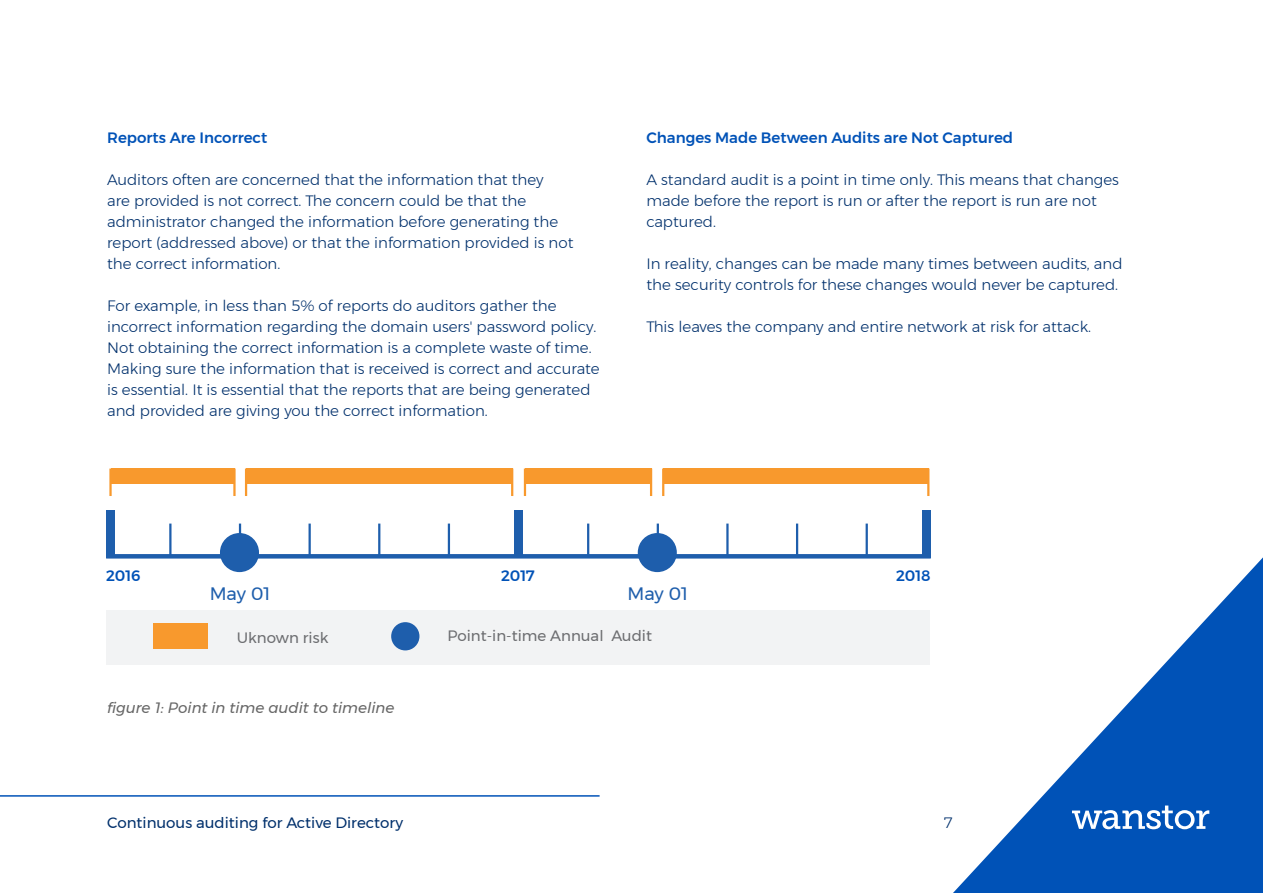
<style>
.page{position:relative;width:1263px;height:893px;background:#fff}
.page>*{position:absolute;margin:0;border:0;box-sizing:border-box;transform-origin:0 0}
.t1{font:18px "Montserrat";color:#1e5eac}
.t2{font:300 15px/21px "Montserrat";color:#00306c}
.t3{font:500 15px "Montserrat";color:#0052b7}
.t4{font:15px "Montserrat";color:#00306c}
.t5{font:italic 15px "Montserrat";color:#666}
.t6{font:15px "Montserrat";color:#6c6d70}
</style>
<div class="page">
<svg style="left:953px;top:557px;width:310px;height:336px"></svg>
<hr style="left:0;top:795px;width:600px;height:2px;background:#0052b7">
<svg style="left:1072px;top:805px;width:137px;height:24px"></svg>
<div style="left:221px;top:534px;width:37px;height:37px;background:#1e5eac;border-radius:50%"></div>
<div style="left:220px;top:533px;width:39px;height:39px;border:2px solid #1e5eac;border-radius:50%"></div>
<div style="left:639px;top:534px;width:37px;height:37px;background:#1e5eac;border-radius:50%"></div>
<div style="left:638px;top:533px;width:39px;height:39px;border:2px solid #1e5eac;border-radius:50%"></div>
<div style="left:106px;top:610px;width:823px;height:55px;background:#f2f3f4"></div>
<div style="left:392px;top:623px;width:26px;height:26px;background:#1e5eac;border-radius:50%"></div>
<div style="left:391px;top:622px;width:28px;height:28px;border:2px solid #1e5eac;border-radius:50%"></div>
<div style="left:106px;top:510px;width:9px;height:48px;background:#1e5eac"></div>
<div style="left:514px;top:510px;width:9px;height:48px;background:#1e5eac"></div>
<div style="left:922px;top:510px;width:9px;height:48px;background:#1e5eac"></div>
<div style="left:106px;top:554px;width:825px;height:5px;background:#1e5eac"></div>
<hr style="left:169px;top:524px;width:2px;height:32px;background:#1e5eac">
<hr style="left:233px;top:469px;width:3px;height:27px;background:#f8992d">
<hr style="left:109px;top:469px;width:3px;height:27px;background:#f8992d">
<hr style="left:239px;top:524px;width:2px;height:32px;background:#1e5eac">
<hr style="left:308px;top:524px;width:3px;height:32px;background:#1e5eac">
<hr style="left:378px;top:524px;width:2px;height:32px;background:#1e5eac">
<hr style="left:448px;top:524px;width:2px;height:32px;background:#1e5eac">
<hr style="left:587px;top:524px;width:2px;height:32px;background:#1e5eac">
<hr style="left:657px;top:524px;width:2px;height:32px;background:#1e5eac">
<hr style="left:726px;top:524px;width:3px;height:32px;background:#1e5eac">
<hr style="left:796px;top:524px;width:2px;height:32px;background:#1e5eac">
<hr style="left:866px;top:524px;width:2px;height:32px;background:#1e5eac">
<div style="left:111px;top:469px;width:123px;height:15px;background:#f8992d"></div>
<hr style="left:511px;top:469px;width:2px;height:27px;background:#f8992d">
<hr style="left:245px;top:469px;width:2px;height:27px;background:#f8992d">
<div style="left:246px;top:469px;width:266px;height:15px;background:#f8992d"></div>
<hr style="left:650px;top:469px;width:2px;height:27px;background:#f8992d">
<hr style="left:524px;top:469px;width:2px;height:27px;background:#f8992d">
<div style="left:525px;top:469px;width:126px;height:15px;background:#f8992d"></div>
<hr style="left:927px;top:469px;width:2px;height:27px;background:#f8992d">
<hr style="left:662px;top:469px;width:2px;height:27px;background:#f8992d">
<div style="left:663px;top:469px;width:265px;height:15px;background:#f8992d"></div>
<div style="left:153px;top:623px;width:54px;height:26px;background:#f8992d"></div>
<p class="t3" style="left:107px;top:126px;width:162px">Reports Are Incorrect</p>
<p class="t2" style="left:107px;top:169px;width:468px">Auditors often are concerned that the information that they<br>are provided is not correct. The concern could be that the administrator changed the information before generating the report (addressed above) or that the information provided is not the correct information.</p>
<p class="t2" style="left:107px;top:295px;width:494px">For example, in less than 5% of reports do auditors gather the incorrect information regarding the domain users' password policy.<br>Not obtaining the correct information is a complete waste of time.<br>Making sure the information that is received is correct and accurate is essential. It is essential that the reports that are being generated and provided are giving you the correct information.</p>
<p class="t3" style="left:646px;top:126px;width:368px">Changes Made Between Audits are Not Captured</p>
<p class="t2" style="left:646px;top:169px;width:474px">A standard audit is a point in time only. This means that changes made before the report is run or after the report is run are not captured.</p>
<p class="t2" style="left:646px;top:253px;width:478px">In reality, changes can be made many times between audits, and the security controls for these changes would never be captured.</p>
<p class="t2" style="left:646px;top:316px;width:446px">This leaves the company and entire network at risk for attack.</p>
<p class="t3" style="left:106px;top:564px;width:36px">2016</p>
<p class="t3" style="left:501px;top:564px;width:35px">2017</p>
<p class="t3" style="left:896px;top:564px;width:36px">2018</p>
<p class="t1" style="left:210px;top:580px;width:62px">May 01</p>
<p class="t1" style="left:627px;top:580px;width:62px">May 01</p>
<p class="t6" style="left:237px;top:627px;width:93px">Uknown risk</p>
<p class="t6" style="left:447px;top:624px;width:206px">Point-in-time Annual Audit</p>
<p class="t5" style="left:107px;top:697px;width:289px">figure 1: Point in time audit to timeline</p>
<p class="t4" style="left:107px;top:811px;width:298px">Continuous auditing for Active Directory</p>
<p class="t2" style="left:944px;top:812px;width:10px">7</p>
</div>
